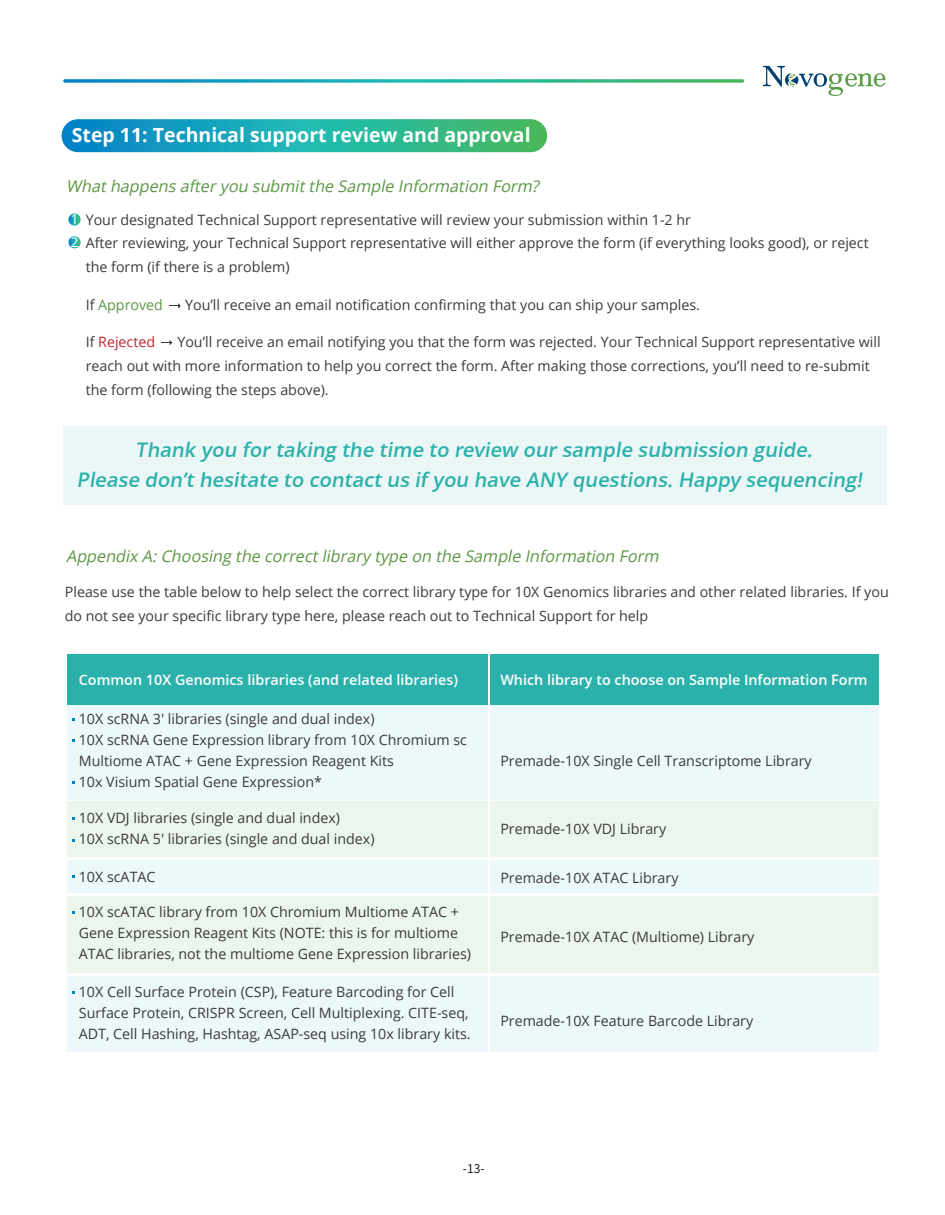
<style>
.page{position:relative;width:945px;height:1215px;background:#fff}
.page>*{position:absolute;margin:0;border:0;box-sizing:border-box;transform-origin:0 0}
.t1{font:italic 600 21px/30px "Open Sans";color:#2bb1ab;text-align:center}
.t2{font:700 19.5px "Open Sans";color:#fff}
.t3{font:italic 16.2px "Open Sans";color:#5b9644}
.t4{font:600 15px "Open Sans";color:#fff}
.t5{font:14.25px/21px "Open Sans";color:#3d3a3a}
.t6{font:14.25px "Open Sans";color:#bf272d}
.t7{font:14.25px "Open Sans";color:#5b9644}
.t8{font:13.5px "Open Sans";color:#fff}
.t9{font:12px "Source Han Sans CN";color:#231f20}
.s1{color:#3d3a3a}
</style>
<div class="page">
<div style="left:63px;top:427px;width:823px;height:78px;background:#ebf6f6"></div>
<svg style="left:68px;top:213px;width:13px;height:13px"></svg>
<svg style="left:68px;top:236px;width:13px;height:12px"></svg>
<svg style="left:169px;top:303px;width:12px;height:6px"></svg>
<svg style="left:161px;top:340px;width:11px;height:5px"></svg>
<svg style="left:62px;top:119px;width:485px;height:33px;background:#23aba4"></svg>
<svg style="left:63px;top:79px;width:681px;height:4px;background:#40b6af"></svg>
<svg style="left:763px;top:66px;width:123px;height:30px"></svg>
<div style="left:68px;top:654px;width:811px;height:53px;background:#2bb1ab"></div>
<div style="left:68px;top:705px;width:811px;height:94px;background:#edf8fa"></div>
<div style="left:68px;top:802px;width:811px;height:55px;background:#ebf6ec"></div>
<div style="left:68px;top:860px;width:811px;height:33px;background:#edf8fa"></div>
<div style="left:68px;top:976px;width:811px;height:76px;background:#edf8fa"></div>
<div style="left:68px;top:896px;width:811px;height:77px;background:#ebf6ec"></div>
<hr style="left:488px;top:649px;width:2px;height:403px;background:#fff">
<h2 class="t2" style="left:72px;top:121px;width:460px">Step 11: Technical support review and approval</h2>
<p class="t3" style="left:66px;top:175px;width:478px">Whathappensafteryou submitthe Sample Information Form?</p>
<p class="t8" style="left:71px;top:210px;width:9px">1</p>
<p class="t5" style="left:86px;top:209px;width:607px">Your designated Technical Support representative will review your submission within 1-2 hr</p>
<p class="t5" style="left:86px;top:230px;width:785px;line-height:24px">After reviewing, your Technical Support representative will either approve the form (if everything looks good), or reject the form (if there is a problem)</p>
<p class="t7" style="left:86px;top:295px;width:79px"><span class="s1">If</span> Approved</p>
<p class="t5" style="left:185px;top:294px;width:516px">You’ll receive an email notification confirming that you can ship your samples.</p>
<p class="t8" style="left:71px;top:233px;width:9px">2</p>
<p class="t5" style="left:86px;top:330px;width:797px;line-height:24px;text-indent:92px">You’ll receive an email notifying you that the form was rejected. Your Technical Support representative will reach out with more information to help you correct the form. After making those corrections, you’ll need to re-submit the form (following the steps above).</p>
<p class="t6" style="left:86px;top:332px;width:71px"><span class="s1">If</span> Rejected</p>
<h1 class="t1" style="left:77px;top:434px;width:791px">Thank you for taking the time to review our sample submission guide.<br>Please don’t hesitate to contact us if you have ANY questions.Happy sequencing!</h1>
<p class="t3" style="left:66px;top:545px;width:598px">Appendix A:Choosing the correctlibrary type on the Sample Information Form</p>
<p class="t5" style="left:65px;top:579px;width:826px;line-height:24px">Please use the table below to help select the correct library type for 10X Genomics libraries and other related libraries. If you do not see your specific library type here, please reach out to Technical Support for help</p>
<p class="t4" style="left:79px;top:670px;width:381px">Common 10X Genomics libraries (and related libraries)</p>
<p class="t4" style="left:500px;top:670px;width:369px">Which library to choose on Sample Information Form</p>
<p class="t5" style="left:79px;top:708px;width:390px">10X scRNA 3' libraries (single and dual index)<br>10X scRNA Gene Expression library from 10X Chromium sc Multiome ATAC + Gene Expression Reagent Kits<br>10x Visium Spatial Gene Expression*</p>
<p class="t5" style="left:79px;top:807px;width:263px">10X VDJ libraries (single and dual index)</p>
<p class="t5" style="left:500px;top:750px;width:313px">Premade-10X Single Cell Transcriptome Library</p>
<p class="t5" style="left:500px;top:818px;width:167px">Premade-10X VDJ Library</p>
<p class="t5" style="left:500px;top:867px;width:180px">Premade-10X ATAC Library</p>
<p class="t5" style="left:79px;top:828px;width:297px">10X scRNA 5' libraries (single and dual index)</p>
<p class="t5" style="left:79px;top:866px;width:78px">10X scATAC</p>
<p class="t5" style="left:79px;top:901px;width:394px">10X scATAC library from 10X Chromium Multiome ATAC +<br>Gene Expression Reagent Kits (NOTE: this is for multiome<br>ATAC libraries, not the multiome Gene Expression libraries)</p>
<p class="t5" style="left:79px;top:981px;width:393px">10X Cell Surface Protein (CSP), Feature Barcoding for Cell<br>Surface Protein, CRISPR Screen, Cell Multiplexing. CITE-seq,<br>ADT, Cell Hashing, Hashtag, ASAP-seq using 10x library kits.</p>
<p class="t5" style="left:500px;top:926px;width:256px">Premade-10X ATAC (Multiome) Library</p>
<p class="t5" style="left:500px;top:1010px;width:254px">Premade-10X Feature Barcode Library</p>
<p class="t9" style="left:463px;top:1162px;width:23px">-13-</p>
</div>
